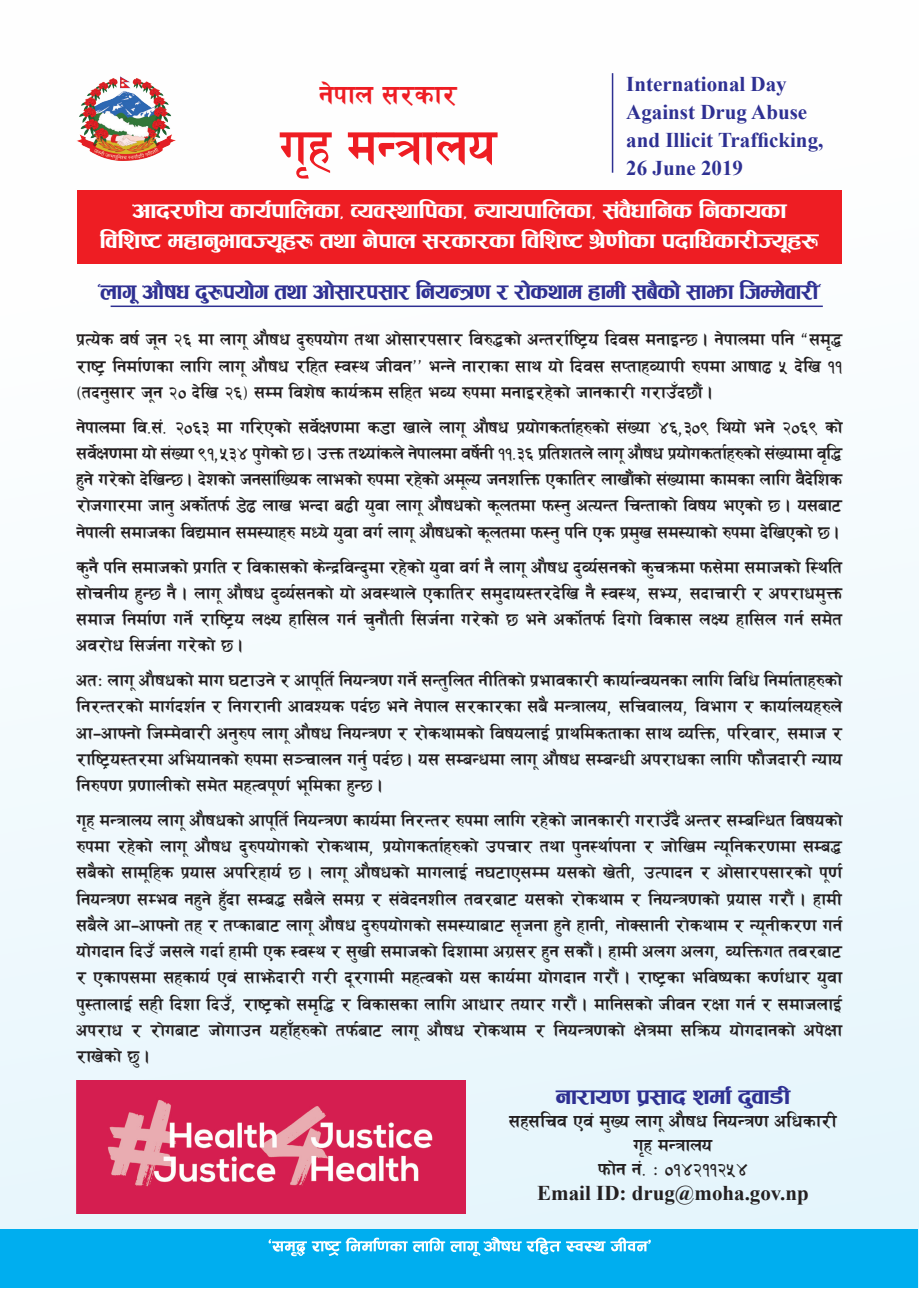
<style>
.page{position:relative;width:919px;height:1289px;background:#fff}
.page>*{position:absolute;margin:0;border:0;box-sizing:border-box;transform-origin:0 0}
.t1{font:700 66px "Nagarik";color:#ee1d23}
.t2{font:700 36px "Nagarik";color:#ee1d23}
.t3{font:27px/30px "Ganesh";color:#fff;text-align:center}
.t4{font:27px "Ganesh";color:#2e3092;scale:.9 1}
.t5{font:27px "Ganesh";color:#2e3092}
.t6{font:700 24px/24px "Nagarik";color:#231f20;text-align:center}
.t7{font:700 23.25px/26.2px "Nagarik";color:#231f20}
.t8{font:700 21px/28.2px "Times New Roman";color:#2e3092}
.t9{font:700 21px "Times New Roman";color:#231f20}
</style>
<div class="page">
<div style="left:0;top:0;width:918px;height:1287px;background:linear-gradient(to right,#f6fbfd,#f2fafd)"></div>
<img style="left:77px;top:77px;width:98px;height:83px">
<div style="left:77px;top:190px;width:764px;height:74px;background:#ee1d23"></div>
<img style="left:77px;top:1080px;width:388px;height:132px">
<hr style="left:111px;top:305px;width:711px;height:2px;background:#2e3092">
<hr style="left:611px;top:73px;width:2px;height:100px;background:#2e3092">
<div style="left:1px;top:1229px;width:917px;height:59px;background:#00aeef"></div>
<svg style="left:268px;top:1236px;width:382px;height:20px"></svg>
<p class="t8" style="left:626px;top:69px;width:199px">International Day<br>Against Drug Abuse and Illicit Trafficking,<br>26 June 2019</p>
<p class="t3" style="left:100px;top:197px;width:720px">cfb/0fLo sfo{kflnsf, Joj:yflksf, Gofokflnsf, ;+j}wflgs lgsfosf ljlzi6 dxfg'efjHo"x? tyf g]kfn ;/sf/sf ljlzi6 &gt;]0fLsf kbflwsf/LHo"x?</p>
<p class="t4" style="left:98px;top:280px;width:805px">ænfu"cf}ifw b'?kof]u tyf cf];f/k;f/ lgoGq0f / /f]syfd xfdL ;a}sf];femf lhDd]jf/Læ</p>
<h2 class="t2" style="left:319px;top:77px;width:139px">g]kfn ;/sf/</h2>
<h1 class="t1" style="left:279px;top:113px;width:219px">u[x dGqfno</h1>
<p class="t7" style="left:77px;top:326px;width:767px;text-align:justify">k|To]s jif{ h"g @^ df nfu"cf}ifw b'?kof]u tyf cf];f/k;f/ lj?4sf]cGt/f{li6«o lbj; dgfOG5 . g]kfndf klg æ;d[4 /fi6«lgdf{0fsf nflu nfu"cf}ifw /lxt :j:y hLjg’’ eGg]gf/fsf ;fy of]lbj; ;KtfxJofkL ?kdf cfiff9 % b]lv !! -tbg';f/ h"g @) b]lv @^_ ;Dd ljz]if sfo{qmd ;lxt eJo ?kdf dgfO/x]sf]hfgsf/L u/fpFb5f}+ .</p>
<p class="t7" style="left:77px;top:413px;width:775px">g]kfndf lj=;+= @)^# df ul/Psf];j]{If0fdf s8f vfn]nfu" cf}ifw k|of]ustf{x?sf];+Vof $^,#)( lyof]eg]@)^( sf] ;j]{If0fdf of];+Vof (!,%#$ k'u]sf]5 . pQm tYof+sn]g]kfndf jif]{gL !!=#^ k|ltztn]nfu"cf}ifw k|of]ustf{x?sf];+Vofdf j[l4 x'g]u/]sf]b]lvG5 . b]zsf]hg;f+lVos nfesf]?kdf /x]sf]cd"No hgzlQm Psflt/ nfvf}+sf];+Vofdf sfdsf nflu j}b]lzs /f]huf/df hfg'csf]{tkm{ 8]9 nfv eGbf a9L o'jf nfu"cf}ifwsf]s"ntdf km:g'cToGt lrGtfsf]ljifo ePsf]5 . o;af6 g]kfnL ;dfhsf ljBdfg ;d:ofx? dWo]o'jf ju{nfu"cf}ifwsf]s"ntdf km:g'klg Ps k|d'v ;d:ofsf]?kdf b]lvPsf]5 .</p>
<p class="t7" style="left:77px;top:553px;width:767px;text-align:justify">s'g}klg ;dfhsf]k|ult / ljsf;sf]s]Gb|ljGb'df /x]sf]o'jf ju{g}nfu"cf}ifw b'Jo{;gsf]s'rqmdf km;]df ;dfhsf]l:ylt ;f]rgLo x'G5 g}. nfu"cf}ifw b'Jo{;gsf]of]cj:yfn]Psflt/ ;d'bfo:t/b]lv g}:j:y, ;Eo, ;bfrf/L / ck/fwd'Qm ;dfh lgdf{0f ug]{ /fli6«o nIo xfl;n ug{ r'gf}tL l;h{gf u/]sf]5 eg]csf]{tkm{ lbuf]ljsf; nIo xfl;n ug{ ;d]t cj/f]w l;h{gf u/]sf]5 .</p>
<p class="t7" style="left:77px;top:667px;width:775px">ctM nfu"cf}ifwsf]dfu 36fpg]/ cfk"lt{lgoGq0f ug]{;Gt'lnt gLltsf]k|efjsf/L sfof{Gjogsf nflu ljlw lgdf{tfx?sf] lg/Gt/sf]dfu{bz{g / lgu/fgL cfjZos kb{5 eg]g]kfn ;/sf/sf ;a}dGqfno, ;lrjfno, ljefu / sfof{nox?n] cf–cfˆgf]lhDd]jf/L cg'?k nfu"cf}ifw lgoGq0f / /f]syfdsf]ljifonfO{ k|fyldstfsf ;fy JolQm, kl/jf/, ;dfh / /fli6«o:t/df cleofgsf]?kdf ;~rfng ug{'kb{5 . o; ;DaGwdf nfu"cf}ifw ;DaGwL ck/fwsf nflu kmf}hbf/L Gofo lg?k0f k|0ffnLsf];d]t dxTjk"0f{ e"ldsf x'G5 .</p>
<p class="t7" style="left:77px;top:806px;width:775px">u[x dGqfno nfu"cf}ifwsf]cfk"lt{lgoGq0f sfo{df lg/Gt/ ?kdf nflu /x]sf]hfgsf/L u/fpFb}cGt/ ;DalGwt ljifosf] ?kdf /x]sf]nfu" cf}ifw b'?kof]usf]/f]syfd, k|of]ustf{x?sf]pkrf/ tyf k'g:yf{kgf / hf]lvd Go"lgs/0fdf ;Da4 ;a}sf];fd"lxs k|of; ckl/xfo{ 5 . nfu" cf}ifwsf]dfunfO{ g36fP;Dd o;sf]v]tL, pTkfbg / cf];f/k;f/sf]k"0f{ lgoGq0f ;Dej gx'g]x'Fbf ;Da4 ;a}n];du|/ ;+j]bgzLn tj/af6 o;sf]/f]syfd / lgoGq0fsf]k|of; u/f}+ . xfdL ;a}n]cf–cfˆgf]tx / tKsfaf6 nfu"cf}ifw b'?kof]usf];d:ofaf6 ;[hgf x'g]xfgL, gf]S;fgL /f]syfd / Go"gLs/0f ug{ of]ubfg lbpFh;n]ubf{xfdL Ps :j:y / ;'vL ;dfhsf]lbzfdf cu|;/ x'g ;sf}+ . xfdL cnu cnu, JolQmut tj/af6 / Psfk;df ;xsfo{ Pj+ ;fem]bf/L u/L b"/ufdL dxTjsf]o; sfo{df of]ubfg u/f}+ . /fi6«sf eljiosf s0f{wf/ o'jf k':tfnfO{ ;xL lbzf lbpF, /fi6«sf];d[l4 / ljsf;sf nflu cfwf/ tof/ u/f}+ . dflg;sf]hLjg /Iff ug{ / ;dfhnfO{ ck/fw / /f]uaf6 hf]ufpg oxfFx?sf]tkm{af6 nfu" cf}ifw /f]syfd / lgoGq0fsf]If]qdf ;lqmo of]ubfgsf]ck]Iff /fv]sf]5'.</p>
<p class="t5" style="left:555px;top:1085px;width:236px">gf/fo0f k|;fb zdf{b'jf8L</p>
<p class="t6" style="left:509px;top:1109px;width:329px">;x;lrj Pj+ d'Vo nfu"cf}ifw lgoGq0f clwsf/L u[x dGqfno<br>kmf]g g+= M )!$@!!@%$</p>
<p class="t9" style="left:537px;top:1178px;width:273px">Email ID: drug@moha.gov.np</p>
</div>
